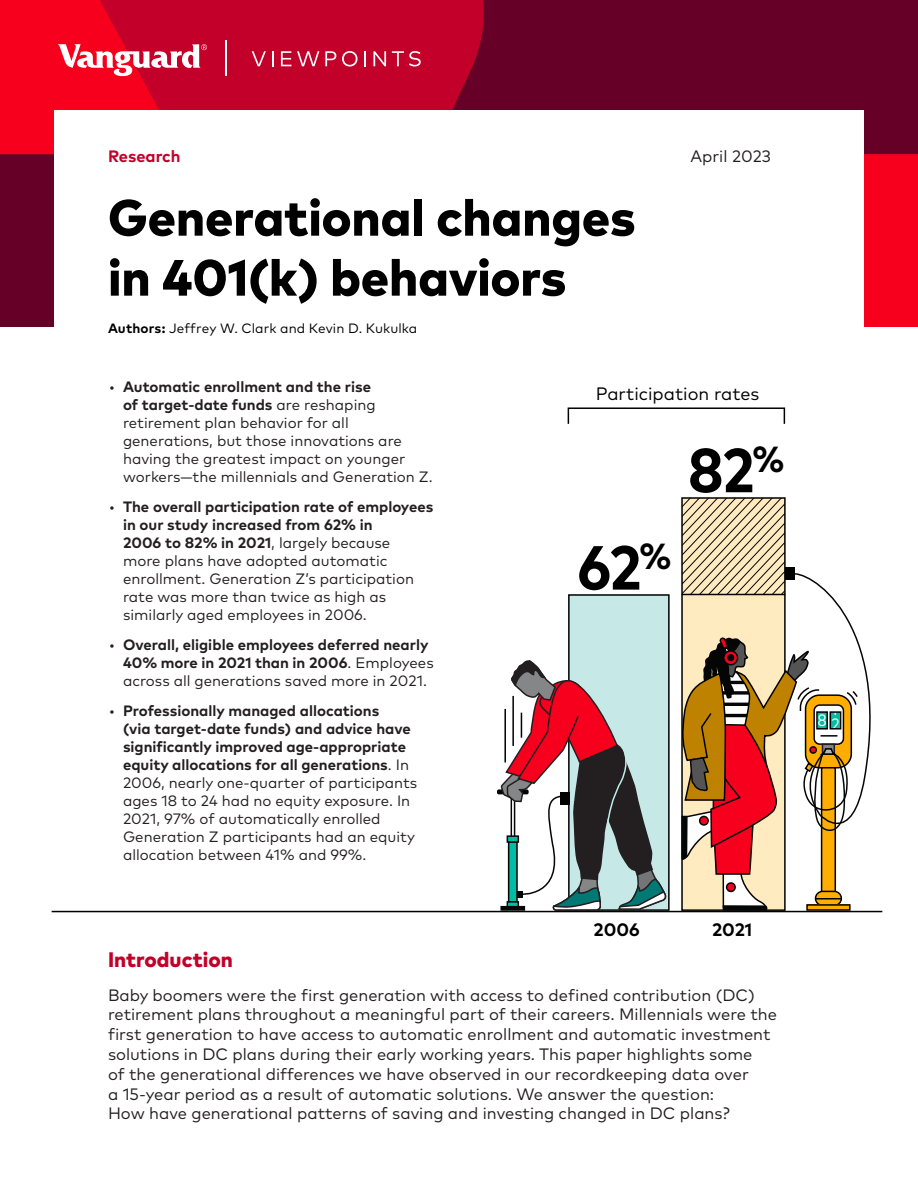
<style>
.page{position:relative;width:918px;height:1188px;background:#fff}
.page>*{position:absolute;margin:0;border:0;box-sizing:border-box;transform-origin:0 0}
.t1{font:700 condensed 62.1px "Mark Pro";color:#000}
.Headline{font:800 51px/60px "Mark Pro";letter-spacing:-.005em;color:#000}
.t2{font:800 21px "Mark Pro";color:#c20029}
.t3{font:18px "Mark Pro";color:#000}
.t4{font:700 18px "Mark Pro";color:#000}
.Body_copy{font:16.5px/19.8px "Mark Pro";color:#231f20}
.Body_copy-2{font:700 16.5px "Mark Pro";color:#c20029}
.t5{font:condensed 16.5px/14.9px "Mark Pro";color:#fff}
.t6{font:15px/18px "Mark Pro";color:#231f20}
.t7{font:700 15px/18px "Mark Pro";color:#231f20}
.Author_Subhead{font:13.5px "Mark Pro";letter-spacing:.005em;color:#000}
.s1{font-weight:700}
.s2{font-weight:400}
</style>
<div class="page">
<hr style="left:52px;top:911px;width:830px;height:1px;background:#000">
<svg style="left:0;top:0;width:918px;height:326px;background:#820026"></svg>
<div style="left:864px;top:154px;width:54px;height:172px;background:#f6001e"></div>
<div style="left:54px;top:110px;width:810px;height:219px;background:#fff"></div>
<svg style="left:0;top:0;width:207px;height:154px"></svg>
<svg style="left:252px;top:51px;width:14px;height:15px"></svg>
<svg style="left:272px;top:51px;width:1px;height:15px"></svg>
<svg style="left:281px;top:51px;width:10px;height:15px"></svg>
<svg style="left:297px;top:51px;width:22px;height:15px"></svg>
<svg style="left:325px;top:51px;width:11px;height:15px"></svg>
<svg style="left:342px;top:51px;width:16px;height:16px"></svg>
<svg style="left:364px;top:51px;width:2px;height:15px"></svg>
<svg style="left:373px;top:51px;width:13px;height:15px"></svg>
<svg style="left:392px;top:51px;width:29px;height:16px"></svg>
<hr style="left:225px;top:41px;width:2px;height:35px;background:#fff">
<div style="left:569px;top:595px;width:100px;height:315px;background:#c6e8e6"></div>
<div style="left:568px;top:594px;width:102px;height:317px;border:2px solid #000"></div>
<div style="left:497px;top:789px;width:32px;height:5px;border:2px solid #040505"></div>
<svg style="left:681px;top:407px;width:202px;height:506px"></svg>
<div style="left:809px;top:746px;width:8px;height:8px;border:2px solid #040505;border-radius:50%"></div>
<div style="left:568px;top:407px;width:217px;height:18px;border:2px solid #000"></div>
<svg style="left:500px;top:659px;width:167px;height:254px"></svg>
<p class="Body_copy-2" style="left:108px;top:144px;width:74px">Research</p>
<p class="Body_copy" style="left:690px;top:145px;width:82px">April 2023</p>
<h1 class="Headline" style="left:108px;top:183px;width:529px">Generational changes in 401(k) behaviors</h1>
<p class="Author_Subhead" style="left:108px;top:318px;width:311px"><span class="s1">Authors:</span> Jeffrey W. Clark and Kevin D. Kukulka</p>
<p class="t6" style="left:123px;top:376px;width:311px;text-indent:-14px">• <span class="s1">Automatic enrollment and the rise<br>of target-date funds</span> are reshaping retirement plan behavior for all generations, but those innovations are having the greatest impact on younger workers—the millennials and Generation Z.</p>
<p class="t6" style="left:123px;top:496px;width:312px;text-indent:-14px">• <span class="s1">The overall participation rate of employees in our study increased from 62% in<br>2006 to 82% in 2021</span>, largely because<br>more plans have adopted automatic enrollment. Generation Z’s participation rate was more than twice as high as similarly aged employees in 2006.</p>
<p class="t7" style="left:123px;top:634px;width:312px;text-indent:-14px"><span class="s2">•</span> Overall, eligible employees deferred nearly<br>40% more in 2021 than in 2006<span class="s2">. Employees across all generations saved more in 2021.</span></p>
<p class="t6" style="left:123px;top:700px;width:296px;text-indent:-14px">• <span class="s1">Professionally managed allocations<br>(via target-date funds) and advice have significantly improved age-appropriate equity allocations for all generations</span>. In 2006, nearly one-quarter of participants ages 18 to 24 had no equity exposure. In 2021, 97% of automatically enrolled Generation Z participants had an equity allocation between 41% and 99%.</p>
<p class="t3" style="left:596px;top:381px;width:165px">Participation rates</p>
<p class="t1" style="left:688px;top:424px;width:98px">82<sup>%</sup></p>
<p class="t1" style="left:578px;top:521px;width:95px">62<sup>%</sup></p>
<p class="t4" style="left:594px;top:916px;width:48px">2006</p>
<p class="t4" style="left:712px;top:916px;width:42px">2021</p>
<h2 class="t2" style="left:108px;top:944px;width:126px">Introduction</h2>
<p class="Body_copy" style="left:108px;top:984px;width:671px">Baby boomers were the first generation with access to defined contribution (DC) retirement plans throughout a meaningful part of their careers. Millennials were the first generation to have access to automatic enrollment and automatic investment solutions in DC plans during their early working years. This paper highlights some<br>of the generational differences we have observed in our recordkeeping data over<br>a 15-year period as a result of automatic solutions. We answer the question:<br>How have generational patterns of saving and investing changed in DC plans?</p>
<p class="t5" style="left:817px;top:711px;width:11px">8</p>
<p class="t5" style="left:831px;top:701px;width:10px">1<br>2</p>
</div>
